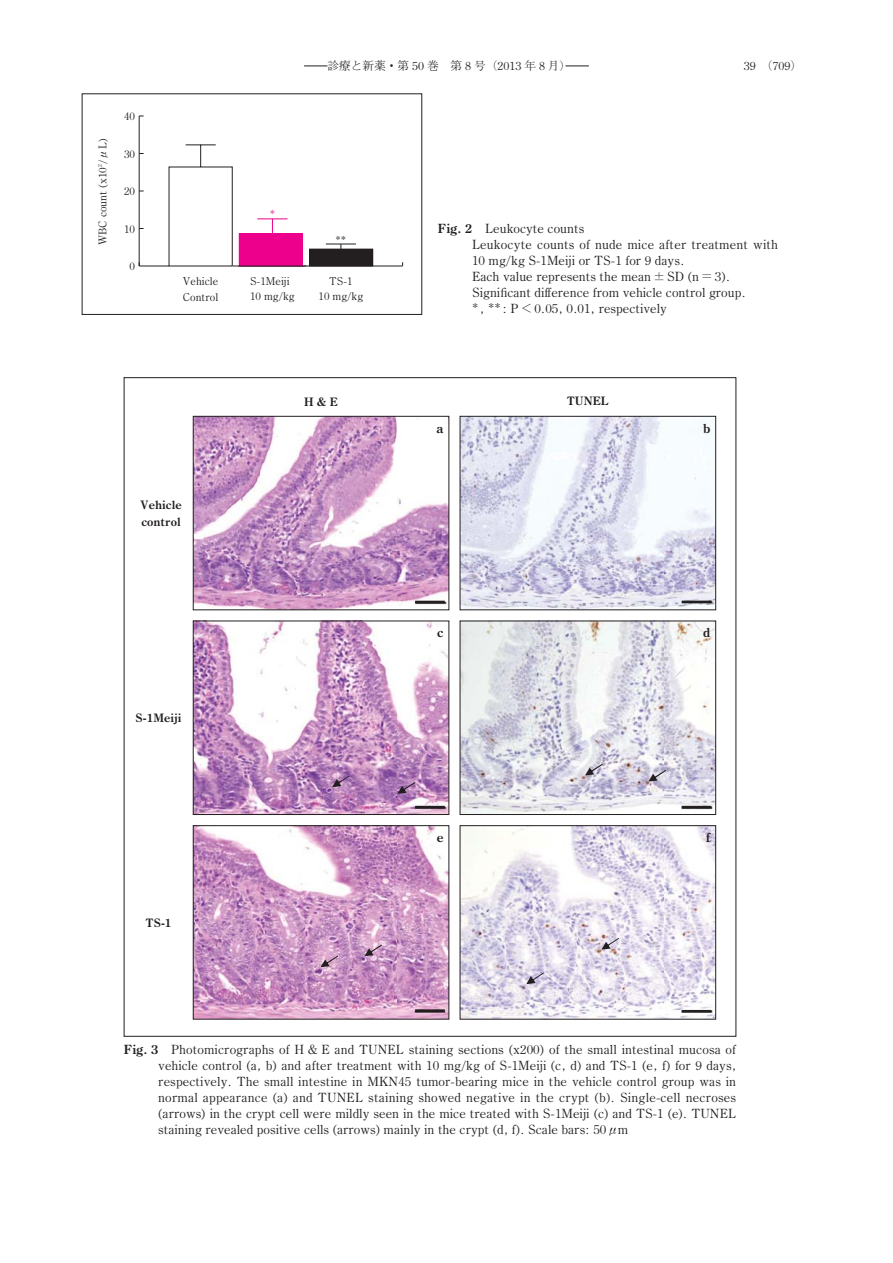
<style>
.page{position:relative;width:893px;height:1263px;background:#fff}
.page>*{position:absolute;margin:0;border:0;box-sizing:border-box;transform-origin:0 0}
.t1{font:12.75px/15.9px "Iwa Min Pro Th 90 msp RKSJ H";color:#231f20}
.t2{font:12.75px "Iwa Min Pro Eb 90 msp RKSJ H";color:#231f20}
.t3{font:11.7px "Iwa Min Pro Th 90 msp RKSJ H";color:#231f20}
.t4{font:11.7px/17.5px "Iwa Min Pro Eb 90 msp RKSJ H";color:#231f20}
.t5{font:10.95px/15.3px "Iwa Min Pro Lt 90 msp RKSJ H";color:#231f20}
.t6{font:10.8px "Iwa Min Pro Lt 90 msp RKSJ H";color:#231f20}
.t7{font:5.4px "Iwa Min Pro Lt 90 msp RKSJ H";color:#231f20}
.t8{font:5.4px "Iwa Min Pro Lt 90 msp RKSJ H";color:#ec008c}
.s1{font-family:"Iwa Min Pro Eb 90 msp RKSJ H"}
</style>
<div class="page">
<svg style="left:304px;top:66px;width:23px;height:1px"></svg>
<svg style="left:565px;top:66px;width:24px;height:1px"></svg>
<hr style="left:139px;top:266px;width:264px;height:1px;background:#231f20">
<hr style="left:139px;top:116px;width:1px;height:150px;background:#231f20">
<div style="left:310px;top:249px;width:63px;height:17px;background:#231f20"></div>
<svg style="left:169px;top:144px;width:138px;height:122px"></svg>
<hr style="left:257px;top:219px;width:30px;height:1px;background:#ec008c">
<hr style="left:326px;top:244px;width:30px;height:1px;background:#231f20">
<div style="left:82px;top:94px;width:340px;height:221px;border:1px solid #231f20"></div>
<img style="left:195px;top:418px;width:252px;height:190px">
<div style="left:193px;top:416px;width:256px;height:194px;border:1px solid #231f20"></div>
<hr style="left:415px;top:601px;width:30px;height:2px;background:#231f20">
<img style="left:462px;top:418px;width:252px;height:190px">
<div style="left:460px;top:416px;width:256px;height:194px;border:1px solid #231f20"></div>
<hr style="left:682px;top:601px;width:29px;height:2px;background:#231f20">
<img style="left:462px;top:623px;width:252px;height:190px">
<div style="left:460px;top:621px;width:256px;height:194px;border:1px solid #231f20"></div>
<svg style="left:585px;top:764px;width:18px;height:11px"></svg>
<svg style="left:648px;top:770px;width:18px;height:11px"></svg>
<hr style="left:682px;top:806px;width:29px;height:2px;background:#231f20">
<img style="left:462px;top:827px;width:252px;height:190px">
<div style="left:460px;top:825px;width:256px;height:194px;border:1px solid #231f20"></div>
<svg style="left:526px;top:973px;width:18px;height:11px"></svg>
<svg style="left:601px;top:938px;width:18px;height:11px"></svg>
<hr style="left:682px;top:1010px;width:29px;height:2px;background:#231f20">
<img style="left:195px;top:623px;width:252px;height:190px">
<div style="left:193px;top:621px;width:256px;height:194px;border:1px solid #231f20"></div>
<svg style="left:332px;top:775px;width:18px;height:12px"></svg>
<svg style="left:397px;top:782px;width:18px;height:12px"></svg>
<hr style="left:415px;top:806px;width:30px;height:2px;background:#231f20">
<img style="left:195px;top:827px;width:252px;height:190px">
<div style="left:193px;top:825px;width:256px;height:194px;border:1px solid #231f20"></div>
<svg style="left:320px;top:956px;width:18px;height:11px"></svg>
<svg style="left:364px;top:944px;width:18px;height:12px"></svg>
<hr style="left:415px;top:1009px;width:30px;height:3px;background:#231f20">
<p class="t6" style="left:98px;top:245px;width:108px;rotate:-90deg">WBC count (x10<sup>2</sup>/μL)</p>
<p class="t5" style="left:124px;top:110px;width:13px">40</p>
<p class="t5" style="left:124px;top:147px;width:13px">30</p>
<p class="t5" style="left:124px;top:185px;width:13px">20</p>
<p class="t5" style="left:124px;top:222px;width:13px">10</p>
<p class="t5" style="left:130px;top:260px;width:7px">0</p>
<p class="t3" style="left:304px;top:61px;width:286px">　　診療と新薬・第 50 巻　第 8 号（2013 年 8 月）　　</p>
<p class="t3" style="left:744px;top:61px;width:60px">39 （709）</p>
<p class="t8" style="left:270px;top:210px;width:7px">＊</p>
<p class="t7" style="left:335px;top:236px;width:12px">＊＊</p>
<p class="t1" style="left:472px;top:222px;width:308px;text-indent:-34px"><span class="s1">Fig. 2</span>　Leukocyte counts<br>Leukocyte counts of nude mice after treatment with 10 mg/kg S-1Meiji or TS-1 for 9 days.<br>Each value represents the mean±SD (n＝3).<br>Significant difference from vehicle control group.<br><sup>＊</sup> , <sup>＊＊</sup> : P＜0.05, 0.01, respectively</p>
<p class="t5" style="left:183px;top:274px;width:37px;line-height:16.4px">Vehicle<br>Control</p>
<p class="t5" style="left:250px;top:274px;width:46px">S-1Meiji<br>10 mg/kg</p>
<p class="t5" style="left:319px;top:274px;width:46px;text-align:center">TS-1<br>10 mg/kg</p>
<p class="t4" style="left:140px;top:497px;width:43px">Vehicle control</p>
<p class="t4" style="left:304px;top:395px;width:35px">H &amp; E</p>
<p class="t4" style="left:567px;top:393px;width:44px">TUNEL</p>
<p class="t2" style="left:437px;top:423px;width:9px">a</p>
<p class="t2" style="left:703px;top:423px;width:9px">b</p>
<p class="t4" style="left:136px;top:711px;width:48px">S-1Meiji</p>
<p class="t2" style="left:437px;top:628px;width:8px">c</p>
<p class="t2" style="left:703px;top:628px;width:9px">d</p>
<p class="t4" style="left:146px;top:915px;width:28px">TS-1</p>
<p class="t2" style="left:437px;top:832px;width:8px">e</p>
<p class="t2" style="left:706px;top:832px;width:6px">f</p>
<p class="t1" style="left:158px;top:1043px;width:579px;text-align:justify;text-indent:-34px"><span class="s1">Fig. 3</span> 　Photomicrographs of H &amp; E and TUNEL staining sections (x200) of the small intestinal mucosa of vehicle control (a, b) and after treatment with 10 mg/kg of S-1Meiji (c, d) and TS-1 (e, f) for 9 days, respectively. The small intestine in MKN45 tumor-bearing mice in the vehicle control group was in normal appearance (a) and TUNEL staining showed negative in the crypt (b). Single-cell necroses (arrows) in the crypt cell were mildly seen in the mice treated with S-1Meiji (c) and TS-1 (e). TUNEL staining revealed positive cells (arrows) mainly in the crypt (d, f). Scale bars: 50μm</p>
</div>
